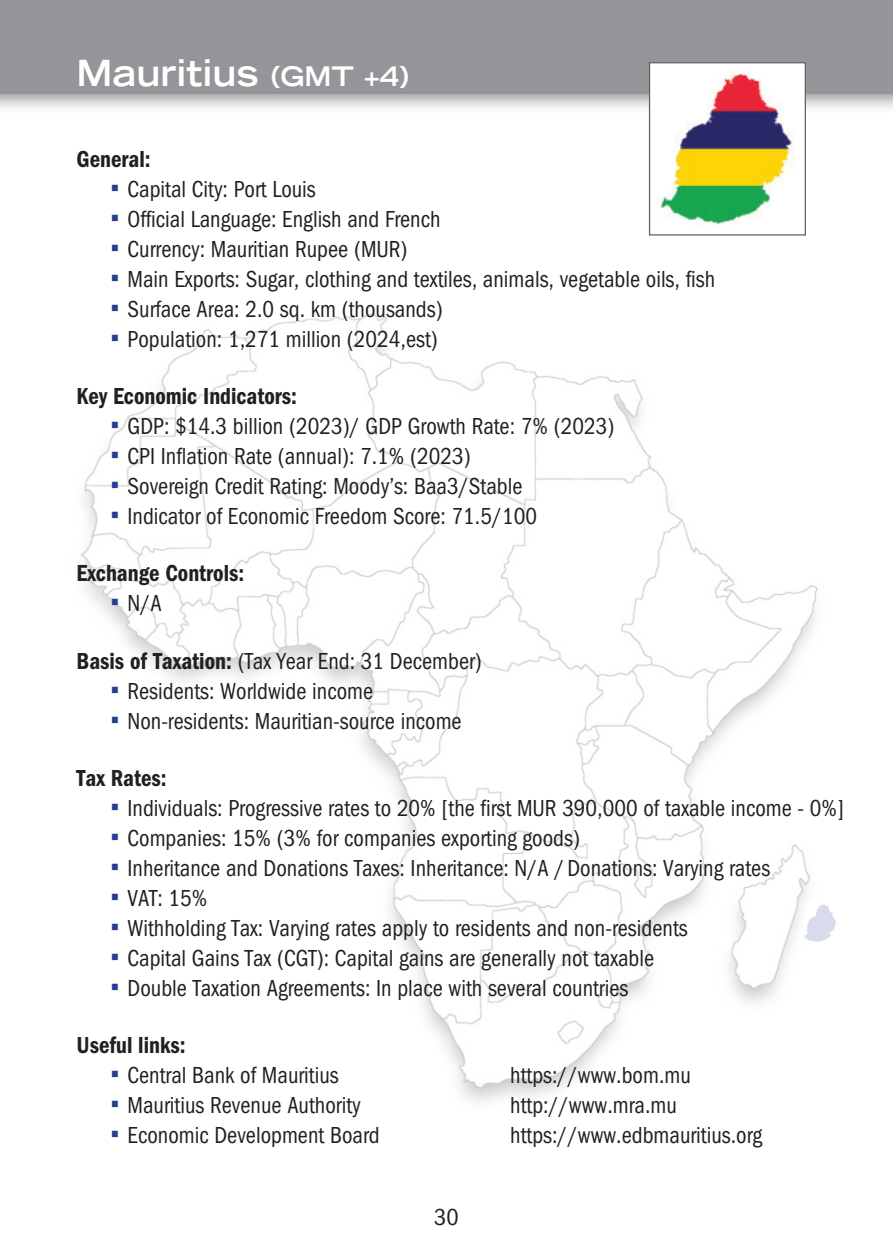
<style>
.page{position:relative;width:893px;height:1259px;background:#fff}
.page>*{position:absolute;margin:0;border:0;box-sizing:border-box;transform-origin:0 0}
.t1{font:700 expanded 36px "Trade Gothic LT Std";color:#fff}
.t2{font:condensed 24px "ITC Franklin Gothic Std";color:#231f20;scale:.95 1}
.t3{font:24px "ITC Franklin Gothic Std Dm Cd";color:#231f20;scale:.95 1}
.t4{font:condensed 24px "ITC Franklin Gothic Std";color:#231f20}
.s1{font-size:27px}
.s2{font-family:"Century Gothic";font-stretch:normal;font-size:27px;color:#253f8e}
.s3{font-family:"ITC Franklin Gothic Std Dm Cd";font-stretch:normal}
</style>
<div class="page">
<div style="left:0;top:0;width:893px;height:115px;background:#231f20;opacity:.5"></div>
<div style="left:0;top:0;width:893px;height:94px;background:#939598"></div>
<img style="left:80px;top:313px;width:755px;height:789px">
<div style="left:649px;top:62px;width:157px;height:173px;background:#fff;border:1px solid #636366"></div>
<img style="left:660px;top:74px;width:132px;height:150px">
<h1 class="t1" style="left:77px;top:49px;width:333px">Mauritius <span class="s1">(GMT +4)</span></h1>
<p class="t3" style="left:77px;top:145px;width:80px">General:</p>
<p class="t2" style="left:111px;top:175px;width:218px"><span class="s2">▪</span> Capital City: Port Louis</p>
<p class="t2" style="left:111px;top:205px;width:349px"><span class="s2">▪</span> Official Language: English and French</p>
<p class="t2" style="left:111px;top:235px;width:314px"><span class="s2">▪</span> Currency: Mauritian Rupee (MUR)</p>
<p class="t2" style="left:111px;top:265px;width:638px"><span class="s2">▪</span> Main Exports: Sugar, clothing and textiles, animals, vegetable oils, fish</p>
<p class="t2" style="left:111px;top:295px;width:351px"><span class="s2">▪</span> Surface Area: 2.0 sq. km (thousands)</p>
<p class="t2" style="left:111px;top:325px;width:346px"><span class="s2">▪</span> Population: 1,271 million (2024,est)</p>
<p class="t3" style="left:77px;top:382px;width:234px">Key Economic Indicators:</p>
<p class="t2" style="left:111px;top:413px;width:532px"><span class="s2">▪</span> GDP: $14.3 billion (2023)/ GDP Growth Rate: 7% (2023)</p>
<p class="t2" style="left:111px;top:443px;width:381px"><span class="s2">▪</span> CPI Inflation Rate (annual): 7.1% (2023)</p>
<p class="t2" style="left:111px;top:473px;width:435px"><span class="s2">▪</span> Sovereign Credit Rating: Moody’s: Baa3/Stable</p>
<p class="t2" style="left:111px;top:503px;width:450px"><span class="s2">▪</span> Indicator of Economic Freedom Score: 71.5/100</p>
<p class="t3" style="left:77px;top:559px;width:178px">Exchange Controls:</p>
<p class="t2" style="left:111px;top:590px;width:55px"><span class="s2">▪</span> N/A</p>
<p class="t2" style="left:77px;top:647px;width:428px"><span class="s3">Basis of Taxation:</span> (Tax Year End: 31 December)</p>
<p class="t2" style="left:111px;top:677px;width:278px"><span class="s2">▪</span> Residents: Worldwide income</p>
<p class="t2" style="left:111px;top:707px;width:371px"><span class="s2">▪</span> Non-residents: Mauritian-source income</p>
<p class="t3" style="left:77px;top:764px;width:96px">Tax Rates:</p>
<p class="t2" style="left:111px;top:794px;width:774px"><span class="s2">▪</span> Individuals: Progressive rates to 20% [the first MUR 390,000 of taxable income - 0%]</p>
<p class="t2" style="left:111px;top:824px;width:496px"><span class="s2">▪</span> Companies: 15% (3% for companies exporting goods)</p>
<p class="t2" style="left:111px;top:854px;width:696px"><span class="s2">▪</span> Inheritance and Donations Taxes: Inheritance: N/A /Donations: Varying rates</p>
<p class="t2" style="left:111px;top:884px;width:103px"><span class="s2">▪</span> VAT: 15%</p>
<p class="t2" style="left:111px;top:914px;width:609px"><span class="s2">▪</span> Withholding Tax: Varying rates apply to residents and non-residents</p>
<p class="t2" style="left:111px;top:944px;width:574px"><span class="s2">▪</span> Capital Gains Tax (CGT): Capital gains are generally not taxable</p>
<p class="t2" style="left:111px;top:974px;width:547px"><span class="s2">▪</span> Double Taxation Agreements: In place with several countries</p>
<p class="t3" style="left:77px;top:1031px;width:116px">Useful links:</p>
<p class="t2" style="left:111px;top:1061px;width:242px"><span class="s2">▪</span> Central Bank of Mauritius</p>
<p class="t2" style="left:510px;top:1061px;width:192px">https://www.bom.mu</p>
<p class="t2" style="left:111px;top:1091px;width:265px"><span class="s2">▪</span> Mauritius Revenue Authority</p>
<p class="t2" style="left:510px;top:1091px;width:177px">http://www.mra.mu</p>
<p class="t2" style="left:111px;top:1121px;width:285px"><span class="s2">▪</span> Economic Development Board</p>
<p class="t2" style="left:510px;top:1121px;width:267px">https://www.edbmauritius.org</p>
<p class="t4" style="left:434px;top:1203px;width:26px">30</p>
</div>
